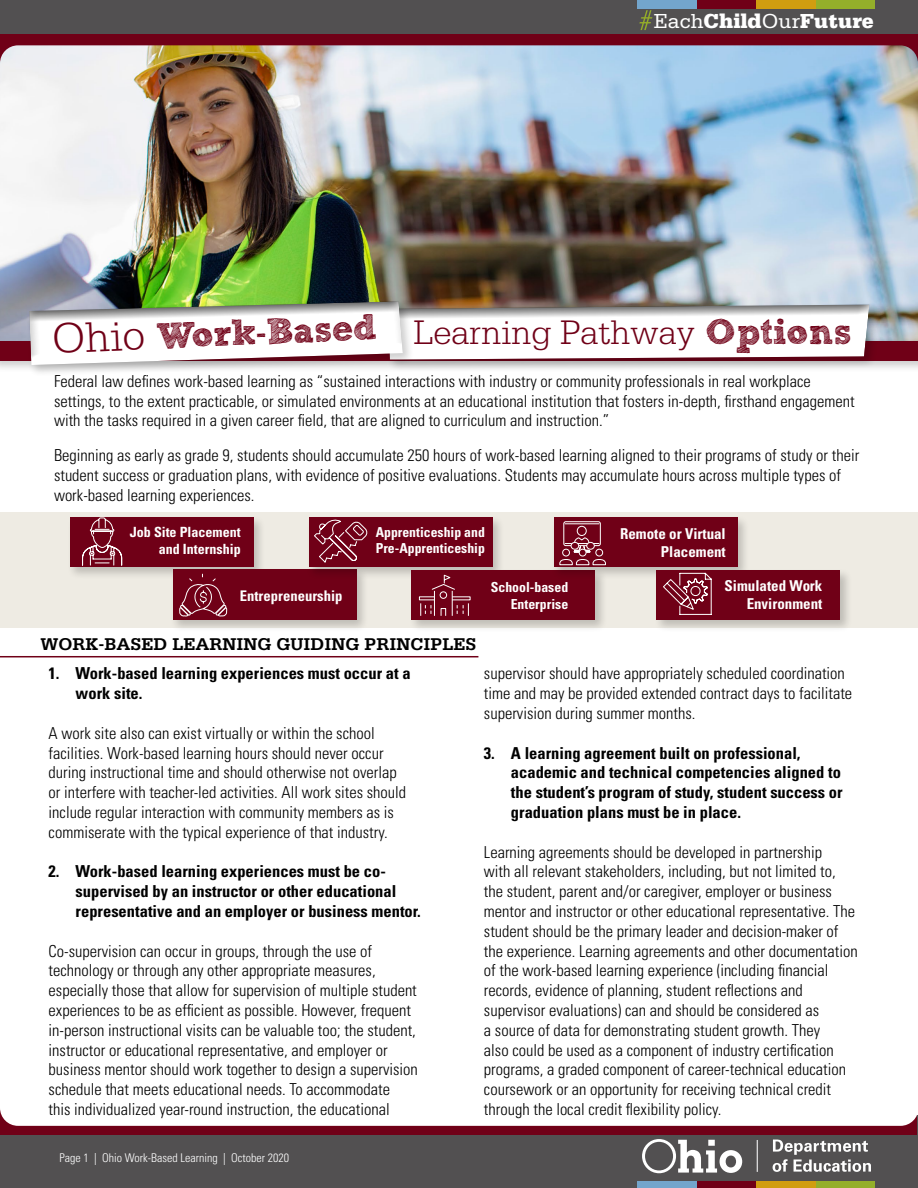
<style>
.page{position:relative;width:918px;height:1188px;background:#fff}
.page>*{position:absolute;margin:0;border:0;box-sizing:border-box;transform-origin:0 0}
.t1{font:300 36px "Serifa Std";color:#700017}
.t2{font:36px "Sketch Rockwell";color:#700017}
.t3{font:900 21.45px "Serifa Std";color:#fff}
.t4{font:700 18px "Serifa Std";color:#000}
.t5{font:300 condensed 16.5px/19.8px "Univers LT Std";color:#000}
.t6{font:700 condensed 16.5px/19.8px "Univers LT Std";color:#000}
.t7{font:700 condensed 15px/18px "Univers LT Std";color:#fff;text-align:right}
.t8{font:700 condensed 14.7px "Univers LT Std";color:#fff}
.t9{font:700 condensed 14.1px/16.8px "Univers LT Std";color:#fff;text-align:right}
.t10{font:700 condensed 13.8px/16.5px "Univers LT Std";color:#fff}
.t11{font:300 condensed 12px "Univers LT Std";color:#fff}
.s1{font-weight:400}
.s2{font-family:"Serifa Std";font-weight:300;font-size:45px}
.s3{font-family:"Sketch Rockwell";font-weight:400}
</style>
<div class="page">
<div style="left:0;top:1115px;width:918px;height:73px;background:#525051"></div>
<div style="left:0;top:0;width:918px;height:36px;background:#525051"></div>
<div style="left:0;top:34px;width:918px;height:29px;background:#700017"></div>
<div style="left:0;top:1105px;width:917px;height:29px;background:#700017"></div>
<div style="left:816px;top:0;width:59px;height:9px;background:#94af2a"></div>
<div style="left:756px;top:0;width:59px;height:9px;background:#d19d10"></div>
<div style="left:697px;top:0;width:59px;height:9px;background:#700017"></div>
<div style="left:638px;top:0;width:59px;height:9px;background:#73a5cc"></div>
<svg style="left:639px;top:10px;width:13px;height:20px"></svg>
<div style="left:816px;top:1182px;width:59px;height:6px;background:#94af2a"></div>
<div style="left:756px;top:1182px;width:59px;height:6px;background:#d19d10"></div>
<div style="left:697px;top:1182px;width:59px;height:6px;background:#700017"></div>
<div style="left:638px;top:1182px;width:59px;height:6px;background:#73a5cc"></div>
<svg style="left:642px;top:1139px;width:100px;height:34px"></svg>
<hr style="left:757px;top:1140px;width:1px;height:32px;background:#fff">
<svg style="left:773px;top:1140px;width:98px;height:32px"></svg>
<div style="left:0;top:50px;width:918px;height:1076px;background:#fff;border-radius:18px"></div>
<div style="left:0;top:513px;width:918px;height:115px;background:#eeebe3"></div>
<img style="left:0;top:45px;width:918px;height:293px">
<div style="left:0;top:338px;width:918px;height:35px;background:#000;opacity:.2"></div>
<div style="left:0;top:341px;width:918px;height:20px;background:#700017"></div>
<div style="left:384px;top:302px;width:497px;height:70px;background:#000;opacity:.2"></div>
<div style="left:376px;top:296px;width:502px;height:64px;background:#000;opacity:.75"></div>
<div style="left:27px;top:298px;width:388px;height:79px;background:#000;opacity:.2"></div>
<svg style="left:409px;top:301px;width:460px;height:64px"></svg>
<div style="left:22px;top:302px;width:391px;height:66px;background:#fff;opacity:.75"></div>
<div style="left:19px;top:291px;width:390px;height:74px;background:#000;opacity:.75"></div>
<hr style="left:0;top:656px;width:478px;height:1px;background:#700017">
<div style="left:68px;top:515px;width:198px;height:65px;background:#000;opacity:.2"></div>
<div style="left:70px;top:518px;width:184px;height:49px;background:#700017"></div>
<div style="left:170px;top:567px;width:199px;height:66px;background:#000;opacity:.2"></div>
<div style="left:173px;top:570px;width:183px;height:50px;background:#700017"></div>
<div style="left:306px;top:515px;width:199px;height:65px;background:#000;opacity:.2"></div>
<div style="left:309px;top:518px;width:183px;height:49px;background:#700017"></div>
<div style="left:408px;top:568px;width:200px;height:64px;background:#000;opacity:.2"></div>
<div style="left:411px;top:571px;width:184px;height:49px;background:#700017"></div>
<div style="left:551px;top:515px;width:199px;height:65px;background:#000;opacity:.2"></div>
<div style="left:554px;top:518px;width:184px;height:49px;background:#700017"></div>
<div style="left:654px;top:568px;width:199px;height:64px;background:#000;opacity:.2"></div>
<div style="left:657px;top:571px;width:183px;height:49px;background:#700017"></div>
<svg style="left:82px;top:517px;width:40px;height:49px"></svg>
<svg style="left:314px;top:519px;width:54px;height:44px"></svg>
<svg style="left:563px;top:521px;width:38px;height:32px"></svg>
<div style="left:579px;top:549px;width:7px;height:7px;background:#700017;border-radius:50%"></div>
<div style="left:579px;top:549px;width:7px;height:7px;border:1px solid #fff;border-radius:50%"></div>
<div style="left:595px;top:549px;width:8px;height:7px;border:1px solid #fff;border-radius:50%"></div>
<svg style="left:559px;top:559px;width:47px;height:6px"></svg>
<div style="left:562px;top:549px;width:8px;height:7px;border:1px solid #fff;border-radius:50%"></div>
<svg style="left:179px;top:573px;width:49px;height:44px"></svg>
<div style="left:419px;top:596px;width:16px;height:4px;border:1px solid #fff"></div>
<div style="left:452px;top:596px;width:18px;height:4px;border:1px solid #fff"></div>
<svg style="left:420px;top:574px;width:49px;height:42px"></svg>
<svg style="left:663px;top:572px;width:49px;height:43px"></svg>
<h2 class="t3" style="left:654px;top:9px;width:222px"><span class="s1">Each</span>Child<span class="s1">Our</span>Future</h2>
<p class="t2" style="left:52px;top:323px;width:326px;rotate:-3deg"><span class="s2">Ohio</span> Work-Based</p>
<p class="t1" style="left:414px;top:312px;width:439px">Learning Pathway <span class="s3">Options</span></p>
<p class="t5" style="left:54px;top:371px;width:802px">Federal law defines work-based learning as “sustained interactions with industry or community professionals in real workplace settings, to the extent practicable, or simulated environments at an educational institution that fosters in-depth, firsthand engagement with the tasks required in a given career field, that are aligned to curriculum and instruction.”</p>
<p class="t5" style="left:54px;top:445px;width:807px">Beginning as early as grade 9, students should accumulate 250 hours of work-based learning aligned to their programs of study or their student success or graduation plans, with evidence of positive evaluations. Students may accumulate hours across multiple types of work-based learning experiences.</p>
<p class="t9" style="left:130px;top:523px;width:112px">Job Site Placement and Internship</p>
<p class="t10" style="left:376px;top:524px;width:111px">Apprenticeship and<br>Pre-Apprenticeship</p>
<p class="t7" style="left:620px;top:524px;width:107px">Remote or Virtual<br>Placement</p>
<p class="t8" style="left:240px;top:586px;width:104px">Entrepreneurship</p>
<p class="t10" style="left:491px;top:579px;width:79px;text-align:right">School-based<br>Enterprise</p>
<p class="t7" style="left:725px;top:576px;width:99px">Simulated Work<br>Environment</p>
<p class="t4" style="left:40px;top:634px;width:438px">WORK-BASED LEARNING GUIDING PRINCIPLES</p>
<p class="t6" style="left:76px;top:664px;width:337px;text-indent:-27px">1. Work-based learning experiences must occur at a work site.</p>
<p class="t5" style="left:49px;top:723px;width:359px">A work site also can exist virtually or within the school facilities. Work-based learning hours should never occur during instructional time and should otherwise not overlap or interfere with teacher-led activities. All work sites should include regular interaction with community members as is commiserate with the typical experience of that industry.</p>
<p class="t6" style="left:76px;top:862px;width:347px;text-indent:-27px">2. Work-based learning experiences must be co&shy;supervised by an instructor or other educational representative and an employer or business mentor.</p>
<p class="t5" style="left:49px;top:941px;width:371px">Co-supervision can occur in groups, through the use of technology or through any other appropriate measures, especially those that allow for supervision of multiple student experiences to be as efficient as possible. However, frequent in-person instructional visits can be valuable too; the student, instructor or educational representative, and employer or business mentor should work together to design a supervision schedule that meets educational needs. To accommodate<br>this individualized year-round instruction, the educational</p>
<p class="t5" style="left:484px;top:664px;width:370px">supervisor should have appropriately scheduled coordination time and may be provided extended contract days to facilitate supervision during summer months.</p>
<p class="t6" style="left:511px;top:743px;width:333px;text-indent:-27px">3. A learning agreement built on professional, academic and technical competencies aligned to the student’s program of study, student success or graduation plans must be in place.</p>
<p class="t5" style="left:484px;top:842px;width:375px">Learning agreements should be developed in partnership<br>with all relevant stakeholders, including, but not limited to, the student, parent and/or caregiver, employer or business mentor and instructor or other educational representative. The student should be the primary leader and decision-maker of the experience. Learning agreements and other documentation of the work-based learning experience (including financial records, evidence of planning, student reflections and supervisor evaluations) can and should be considered as<br>a source of data for demonstrating student growth. They<br>also could be used as a component of industry certification programs, a graded component of career-technical education coursework or an opportunity for receiving technical credit through the local credit flexibility policy.</p>
<p class="t11" style="left:60px;top:1151px;width:231px">Page 1 | Ohio Work-Based Learning | October 2020</p>
</div>
